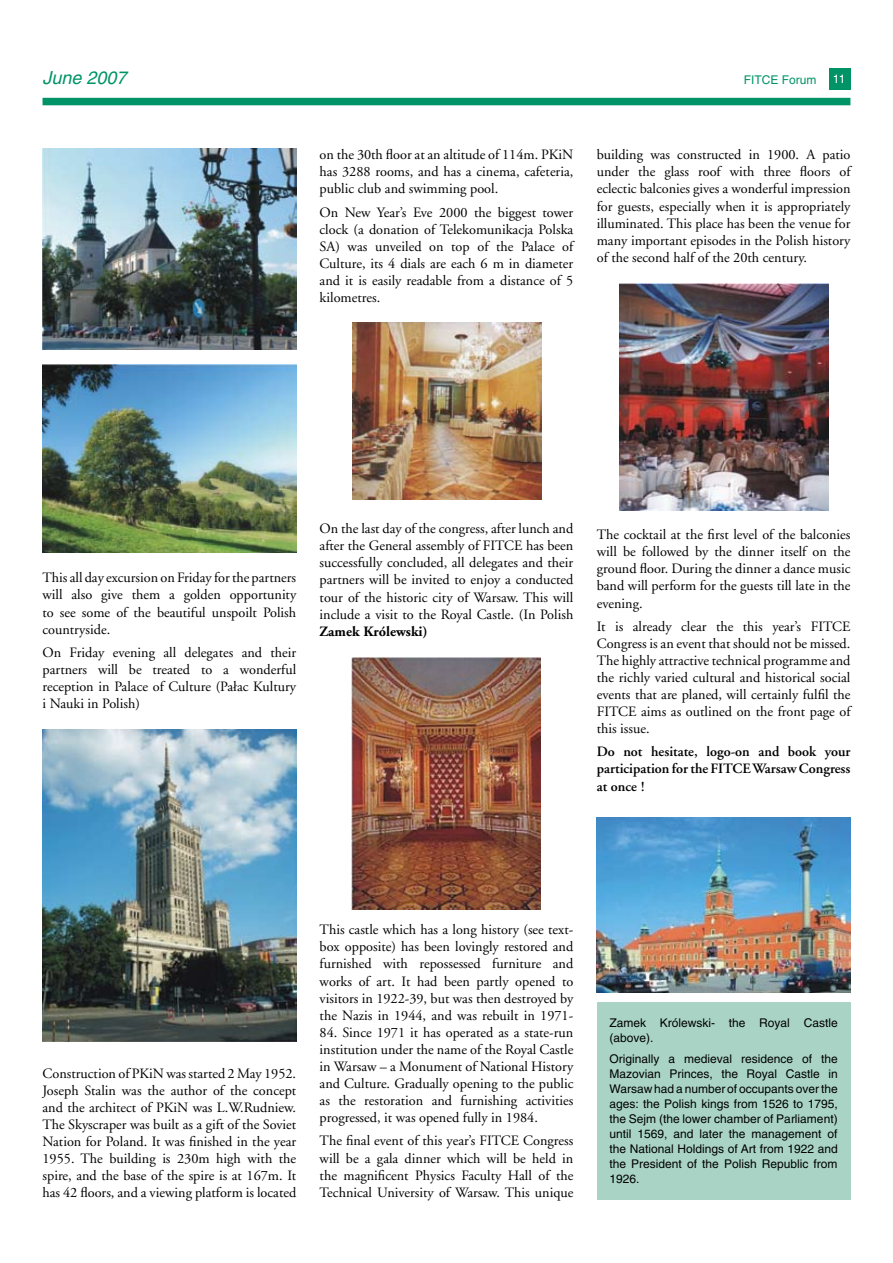
<style>
.page{position:relative;width:893px;height:1263px;background:#fff}
.page>*{position:absolute;margin:0;border:0;box-sizing:border-box;transform-origin:0 0}
.t1{font:italic 18px "Helvetica";color:#009366}
.t2{font:14.25px/17.1px "Adobe Garamond";color:#000;text-align:justify}
.t3{font:600 14.25px/17.1px "Adobe Garamond";color:#000;text-align:justify}
.t4{font:700 14.25px "Adobe Garamond";color:#000}
.t5{font:12px/15px "Helvetica";color:#000}
.t6{font:12px "Helvetica";color:#009366}
.t7{font:12px "Helvetica";color:#fff}
</style>
<div class="page">
<div style="left:43px;top:98px;width:807px;height:7px;background:#009366"></div>
<div style="left:829px;top:68px;width:21px;height:21px;background:#009366"></div>
<img style="left:43px;top:149px;width:253px;height:200px">
<img style="left:43px;top:365px;width:253px;height:187px">
<div style="left:597px;top:1002px;width:253px;height:197px;background:#a9d4c5"></div>
<img style="left:43px;top:730px;width:254px;height:312px">
<img style="left:353px;top:323px;width:188px;height:177px">
<img style="left:351px;top:657px;width:189px;height:253px">
<img style="left:620px;top:283px;width:209px;height:227px">
<img style="left:597px;top:817px;width:253px;height:176px">
<p class="t1" style="left:43px;top:67px;width:86px">June 2007</p>
<p class="t6" style="left:744px;top:73px;width:74px">FITCE Forum</p>
<p class="t7" style="left:833px;top:72px;width:14px">11</p>
<p class="t2" style="left:320px;top:146px;width:255px">on the 30th floor at an altitude of 114m. PKiN has 3288 rooms, and has a cinema, cafeteria, public club and swimming pool.</p>
<p class="t2" style="left:320px;top:203px;width:255px">On New Year’s Eve 2000 the biggest tower clock (a donation of Telekomunikacja Polska SA) was unveiled on top of the Palace of Culture, its 4 dials are each 6 m in diameter and it is easily readable from a distance of 5 kilometres.</p>
<p class="t2" style="left:597px;top:146px;width:255px">building was constructed in 1900. A patio under the glass roof with three floors of eclectic balconies gives a wonderful impression for guests, especially when it is appropriately illuminated. This place has been the venue for many important episodes in the Polish history of the second half of the 20th century.</p>
<p class="t2" style="left:43px;top:569px;width:255px">This all day excursion on Friday for the partners will also give them a golden opportunity to see some of the beautiful unspoilt Polish countryside.</p>
<p class="t2" style="left:43px;top:644px;width:255px">On Friday evening all delegates and their partners will be treated to a wonderful reception in Palace of Culture (Pałac Kultury i Nauki in Polish)</p>
<p class="t2" style="left:320px;top:520px;width:255px">On the last day of the congress, after lunch and after the General assembly of FITCE has been successfully concluded, all delegates and their partners will be invited to enjoy a conducted tour of the historic city of Warsaw. This will include a visit to the Royal Castle. (In Polish</p>
<p class="t4" style="left:320px;top:623px;width:109px">Zamek Królewski)</p>
<p class="t2" style="left:597px;top:526px;width:255px">The cocktail at the first level of the balconies will be followed by the dinner itself on the ground floor. During the dinner a dance music band will perform for the guests till late in the evening.</p>
<p class="t2" style="left:597px;top:617px;width:255px">It is already clear the this year’s FITCE Congress is an event that should not be missed.<br>The highly attractive technical programme and the richly varied cultural and historical social events that are planed, will certainly fulfil the FITCE aims as outlined on the front page of this issue.</p>
<p class="t3" style="left:597px;top:743px;width:255px">Do not hesitate, logo-on and book your participation for the FITCE Warsaw Congress at once !</p>
<p class="t2" style="left:43px;top:1064px;width:255px">Construction of PKiN was started 2 May 1952.<br>Joseph Stalin was the author of the concept and the architect of PKiN was L.W.Rudniew.<br>The Skyscraper was built as a gift of the Soviet Nation for Poland. It was finished in the year 1955. The building is 230m high with the spire, and the base of the spire is at 167m. It has 42 floors, and a viewing platform is located</p>
<p class="t2" style="left:320px;top:921px;width:255px">This castle which has a long history (see text&shy;box opposite) has been lovingly restored and furnished with repossessed furniture and works of art. It had been partly opened to visitors in 1922-39, but was then destroyed by the Nazis in 1944, and was rebuilt in 1971-</p>
<p class="t2" style="left:320px;top:1024px;width:255px">84. Since 1971 it has operated as a state-run institution under the name of the Royal Castle in Warsaw – a Monument of National History and Culture. Gradually opening to the public as the restoration and furnishing activities progressed, it was opened fully in 1984.</p>
<p class="t2" style="left:320px;top:1132px;width:255px">The final event of this year’s FITCE Congress will be a gala dinner which will be held in the magnificent Physics Faculty Hall of the Technical University of Warsaw. This unique</p>
<p class="t5" style="left:609px;top:1015px;width:230px">Zamek Królewski- the Royal Castle (above).</p>
<p class="t5" style="left:609px;top:1051px;width:230px;text-align:justify">Originally a medieval residence of the Mazovian Princes, the Royal Castle in Warsaw had a number of occupants over the ages: the Polish kings from 1526 to 1795, the Sejm (the lower chamber of Parliament) until 1569, and later the management of the National Holdings of Art from 1922 and the President of the Polish Republic from 1926.</p>
</div>
